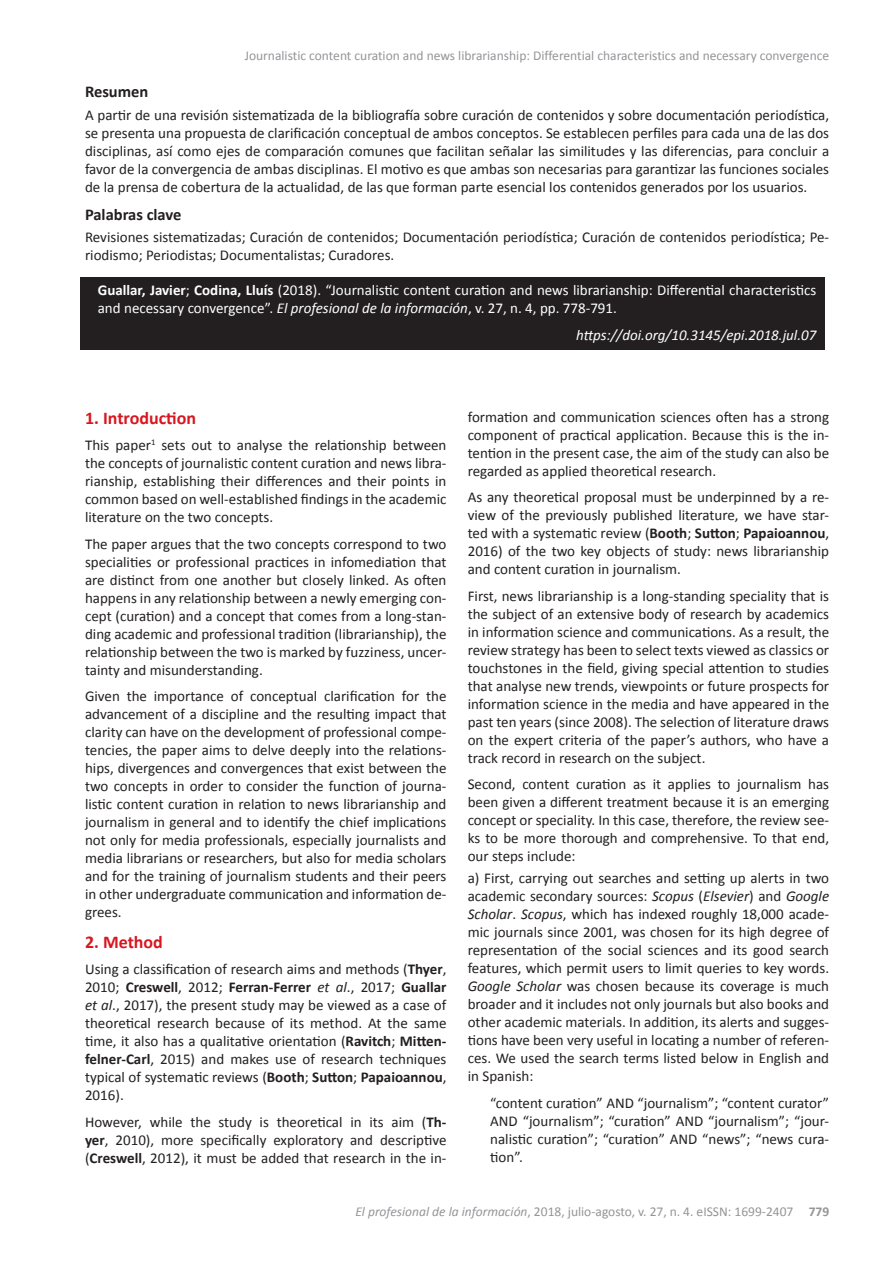
<style>
.page{position:relative;width:893px;height:1263px;background:#fff}
.page>*{position:absolute;margin:0;border:0;box-sizing:border-box;transform-origin:0 0}
.t1{font:700 18px "Calibri";color:#d7171f}
.t2{font:700 16.5px "Calibri";color:#231f20}
.t3{font:15px/18px "Calibri";color:#231f20;text-align:justify}
.t4{font:15px/18px "Calibri";color:#fff}
.t5{font:italic 15px "Calibri";color:#fff}
.t6{font:13.5px "Calibri";color:#939598}
.s1{font-weight:700}
.s2{font-style:italic}
</style>
<div class="page">
<div style="left:81px;top:277px;width:744px;height:73px;background:#231f20"></div>
<p class="t6" style="left:245px;top:47px;width:586px">Journalistic content curation and news librarianship: Differential characteristics and necessary convergence</p>
<p class="t2" style="left:85px;top:81px;width:65px">Resumen</p>
<p class="t3" style="left:85px;top:106px;width:746px">A partir de una revisión sistematizada de la bibliografía sobre curación de contenidos y sobre documentación periodística, se presenta una propuesta de clarificación conceptual de ambos conceptos. Se establecen perfiles para cada una de las dos disciplinas, así como ejes de comparación comunes que facilitan señalar las similitudes y las diferencias, para concluir a favor de la convergencia de ambas disciplinas. El motivo es que ambas son necesarias para garantizar las funciones sociales de la prensa de cobertura de la actualidad, de las que forman parte esencial los contenidos generados por los usuarios.</p>
<p class="t2" style="left:85px;top:204px;width:98px">Palabras clave</p>
<p class="t3" style="left:85px;top:228px;width:746px">Revisiones sistematizadas; Curación de contenidos; Documentación periodística; Curación de contenidos periodística; Pe&shy;riodismo; Periodistas; Documentalistas; Curadores.</p>
<p class="t4" style="left:98px;top:281px;width:720px"><span class="s1">Guallar, Javier</span>; <span class="s1">Codina, Lluís</span> (2018). “Journalistic content curation and news librarianship: Differential characteristics and necessary convergence”. <span class="s2">El profesional de la información</span>, v. 27, n. 4, pp. 778-791.</p>
<p class="t5" style="left:576px;top:325px;width:242px">https://doi.org/10.3145/epi.2018.jul.07</p>
<p class="t1" style="left:85px;top:406px;width:113px">1. Introduction</p>
<p class="t3" style="left:85px;top:436px;width:363px">This paper<sup>1</sup> sets out to analyse the relationship between the concepts of journalistic content curation and news libra&shy;rianship, establishing their differences and their points in common based on well-established findings in the academic literature on the two concepts.</p>
<p class="t3" style="left:85px;top:535px;width:363px">The paper argues that the two concepts correspond to two specialities or professional practices in infomediation that are distinct from one another but closely linked. As often happens in any relationship between a newly emerging con&shy;cept (curation) and a concept that comes from a long-stan&shy;ding academic and professional tradition (librarianship), the relationship between the two is marked by fuzziness, uncer&shy;tainty and misunderstanding.</p>
<p class="t3" style="left:85px;top:687px;width:363px">Given the importance of conceptual clarification for the advancement of a discipline and the resulting impact that clarity can have on the development of professional compe&shy;tencies, the paper aims to delve deeply into the relations&shy;hips, divergences and convergences that exist between the two concepts in order to consider the function of journa&shy;listic content curation in relation to news librarianship and journalism in general and to identify the chief implications not only for media professionals, especially journalists and media librarians or researchers, but also for media scholars and for the training of journalism students and their peers in other undergraduate communication and information de&shy;grees.</p>
<p class="t1" style="left:85px;top:930px;width:79px">2. Method</p>
<p class="t3" style="left:85px;top:960px;width:363px">Using a classification of research aims and methods (<span class="s1">Thyer</span>, 2010; <span class="s1">Creswell</span>, 2012; <span class="s1">Ferran-Ferrer</span> <span class="s2">et al</span>., 2017; <span class="s1">Guallar </span><span class="s2">et al</span>., 2017), the present study may be viewed as a case of theoretical research because of its method. At the same time, it also has a qualitative orientation (<span class="s1">Ravitch</span>; <span class="s1">Mitten&shy;felner-Carl</span>, 2015) and makes use of research techniques typical of systematic reviews (<span class="s1">Booth</span>; <span class="s1">Sutton</span>; <span class="s1">Papaioannou</span>, 2016).</p>
<p class="t3" style="left:85px;top:1113px;width:363px">However, while the study is theoretical in its aim (<span class="s1">Th&shy;yer</span>, 2010), more specifically exploratory and descriptive (<span class="s1">Creswell</span>, 2012), it must be added that research in the in-</p>
<p class="t3" style="left:468px;top:408px;width:363px">formation and communication sciences often has a strong component of practical application. Because this is the in&shy;tention in the present case, the aim of the study can also be regarded as applied theoretical research.</p>
<p class="t3" style="left:468px;top:488px;width:363px">As any theoretical proposal must be underpinned by a re&shy;view of the previously published literature, we have star&shy;ted with a systematic review (<span class="s1">Booth</span>; <span class="s1">Sutton</span>; <span class="s1">Papaioannou</span>, 2016) of the two key objects of study: news librarianship and content curation in journalism.</p>
<p class="t3" style="left:468px;top:587px;width:363px">First, news librarianship is a long-standing speciality that is the subject of an extensive body of research by academics in information science and communications. As a result, the review strategy has been to select texts viewed as classics or touchstones in the field, giving special attention to studies that analyse new trends, viewpoints or future prospects for information science in the media and have appeared in the past ten years (since 2008). The selection of literature draws on the expert criteria of the paper’s authors, who have a track record in research on the subject.</p>
<p class="t3" style="left:468px;top:775px;width:363px">Second, content curation as it applies to journalism has been given a different treatment because it is an emerging concept or speciality. In this case, therefore, the review see&shy;ks to be more thorough and comprehensive. To that end, our steps include:</p>
<p class="t3" style="left:468px;top:869px;width:363px">a) First, carrying out searches and setting up alerts in two academic secondary sources: <span class="s2">Scopus</span> (<span class="s2">Elsevier</span>) and <span class="s2">Google Scholar</span>. <span class="s2">Scopus</span>, which has indexed roughly 18,000 acade&shy;mic journals since 2001, was chosen for its high degree of representation of the social sciences and its good search features, which permit users to limit queries to key words.<br><span class="s2">Google Scholar</span> was chosen because its coverage is much broader and it includes not only journals but also books and other academic materials. In addition, its alerts and sugges&shy;tions have been very useful in locating a number of referen&shy;ces. We used the search terms listed below in English and in Spanish:</p>
<p class="t3" style="left:490px;top:1094px;width:340px">“content curation” AND “journalism”; “content curator” AND “journalism”; “curation” AND “journalism”; “jour&shy;nalistic curation”; “curation” AND “news”; “news cura&shy;tion”.</p>
<p class="t6" style="left:355px;top:1203px;width:475px"><span class="s2">El profesional de la información</span>, 2018, julio-agosto, v. 27, n. 4. eISSN: 1699-2407 <span class="s1">779</span></p>
</div>
